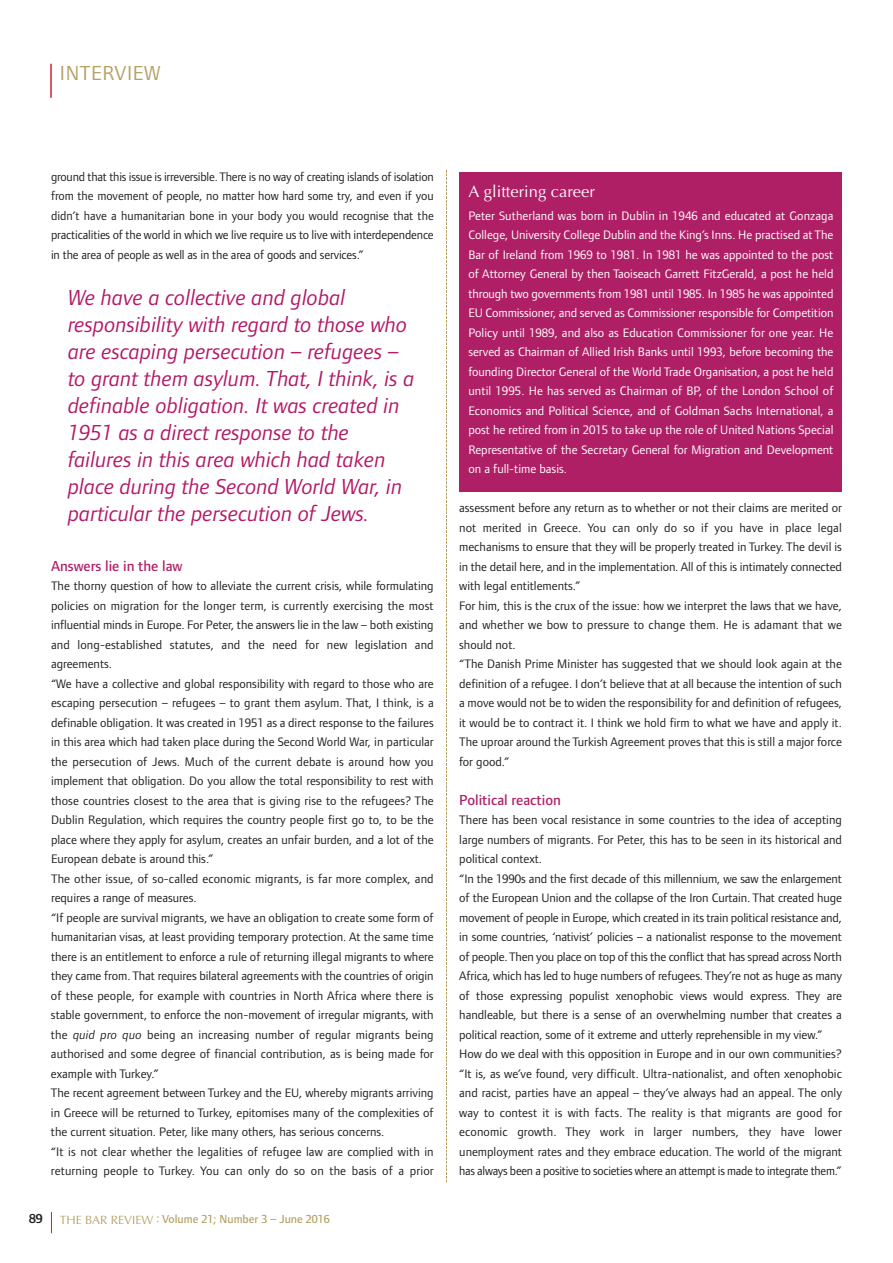
<style>
.page{position:relative;width:893px;height:1263px;background:#fff}
.page>*{position:absolute;margin:0;border:0;box-sizing:border-box;transform-origin:0 0}
.t1{font:italic 22.5px/27px "Foundry Form Sans";color:#b21866}
.t2{font:21px "Foundry Form Sans";letter-spacing:.025em;color:#b5a267}
.t3{font:16.5px "Optima";color:#fff}
.t4{font:500 15px "Foundry Form Sans";color:#af1f66}
.t5{font:600 13.5px "Foundry Form Sans";color:#231f20}
.t6{font:12.75px/19.5px "Foundry Form Sans";color:#231f20}
.t7{font:12.75px/19.5px "Foundry Form Sans";color:#fff;text-align:justify}
.t8{font:500 12px "Foundry Form Sans";color:#b5a267}
.s1{font-style:italic}
.s2{font-family:"Optima";font-weight:400}
</style>
<div class="page">
<svg style="left:51px;top:1212px;width:1px;height:21px"></svg>
<svg style="left:446px;top:170px;width:1px;height:1012px"></svg>
<hr style="left:51px;top:64px;width:1px;height:34px;background:#d81e35">
<div style="left:460px;top:173px;width:382px;height:319px;background:#af1f66"></div>
<h2 class="t2" style="left:60px;top:65px;width:102px">INTERVIEW</h2>
<p class="t6" style="left:51px;top:168px;width:384px;text-align:justify">ground that this issue is irreversible.There is no way of creating islands of isolation from the movement of people, no matter how hard some try, and even if you didn’t have a humanitarian bone in your body you would recognise that the practicalities of the world in which we live require us to live with interdependence in the area of people as well as in the area of goods and services.”</p>
<p class="t1" style="left:68px;top:284px;width:348px">We have a collective and global responsibility with regard to those who are escaping persecution – refugees – to grant them asylum. That, I think, is a definable obligation. It was created in 1951 as a direct response to the failures in this area which had taken place during the Second World War, in particular the persecution of Jews.</p>
<p class="t4" style="left:51px;top:560px;width:133px">Answers lie in the law</p>
<p class="t6" style="left:51px;top:577px;width:384px">The thorny question of how to alleviate the current crisis, while formulating policies on migration for the longer term, is currently exercising the most influential minds in Europe. For Peter, the answers lie in the law – both existing and long-established statutes, and the need for new legislation and agreements.<br>“We have a collective and global responsibility with regard to those who are escaping persecution – refugees – to grant them asylum. That, I think, is a definable obligation. It was created in 1951 as a direct response to the failures in this area which had taken place during the Second World War, in particular the persecution of Jews. Much of the current debate is around how you implement that obligation. Do you allow the total responsibility to rest with those countries closest to the area that is giving rise to the refugees? The Dublin Regulation, which requires the country people first go to, to be the place where they apply for asylum, creates an unfair burden, and a lot of the European debate is around this.”<br>The other issue, of so-called economic migrants, is far more complex, and requires a range of measures.<br>“If people are survival migrants, we have an obligation to create some form of humanitarian visas, at least providing temporary protection. At the same time there is an entitlement to enforce a rule of returning illegal migrants to where they came from. That requires bilateral agreements with the countries of origin of these people, for example with countries in North Africa where there is stable government, to enforce the non-movement of irregular migrants, with the <span class="s1">quid pro quo</span> being an increasing number of regular migrants being authorised and some degree of financial contribution, as is being made for example with Turkey.”<br>The recent agreement between Turkey and the EU, whereby migrants arriving in Greece will be returned to Turkey, epitomises many of the complexities of the current situation. Peter, like many others, has serious concerns.<br>“It is not clear whether the legalities of refugee law are complied with in returning people to Turkey. You can only do so on the basis of a prior</p>
<p class="t5" style="left:29px;top:1213px;width:15px">89</p>
<p class="t8" style="left:60px;top:1214px;width:271px"><span class="s2">THE BAR REVIEW</span> : Volume 21; Number 3 – June 2016</p>
<p class="t3" style="left:468px;top:182px;width:128px">A glittering career</p>
<p class="t7" style="left:468px;top:207px;width:367px">Peter Sutherland was born in Dublin in 1946 and educated at Gonzaga College, University College Dublin and the King’s Inns. He practised at The Bar of Ireland from 1969 to 1981. In 1981 he was appointed to the post of Attorney General by then Taoiseach Garrett FitzGerald, a post he held through two governments from 1981 until 1985. In 1985 he was appointed EU Commissioner, and served as Commissioner responsible for Competition Policy until 1989, and also as Education Commissioner for one year. He served as Chairman of Allied Irish Banks until 1993, before becoming the founding Director General of the World Trade Organisation, a post he held until 1995. He has served as Chairman of BP, of the London School of Economics and Political Science, and of Goldman Sachs International, a post he retired from in 2015 to take up the role of United Nations Special Representative of the Secretary General for Migration and Development on a full-time basis.</p>
<p class="t6" style="left:459px;top:499px;width:384px">assessment before any return as to whether or not their claims are merited or not merited in Greece. You can only do so if you have in place legal mechanisms to ensure that they will be properly treated in Turkey. The devil is in the detail here, and in the implementation. All of this is intimately connected with legal entitlements.”<br>For him, this is the crux of the issue: how we interpret the laws that we have, and whether we bow to pressure to change them. He is adamant that we should not.<br>“The Danish Prime Minister has suggested that we should look again at the definition of a refugee. I don’t believe that at all because the intention of such a move would not be to widen the responsibility for and definition of refugees, it would be to contract it. I think we hold firm to what we have and apply it.<br>The uproar around the Turkish Agreement proves that this is still a major force for good.”</p>
<p class="t4" style="left:459px;top:794px;width:103px">Political reaction</p>
<p class="t6" style="left:459px;top:811px;width:384px">There has been vocal resistance in some countries to the idea of accepting large numbers of migrants. For Peter, this has to be seen in its historical and political context.<br>“In the 1990s and the first decade of this millennium, we saw the enlargement of the European Union and the collapse of the Iron Curtain. That created huge movement of people in Europe, which created in its train political resistance and, in some countries, ‘nativist’ policies – a nationalist response to the movement of people.Then you place on top of this the conflict that has spread across North Africa, which has led to huge numbers of refugees. They’re not as huge as many of those expressing populist xenophobic views would express. They are handleable, but there is a sense of an overwhelming number that creates a political reaction, some of it extreme and utterly reprehensible in my view.” How do we deal with this opposition in Europe and in our own communities? “It is, as we’ve found, very difficult. Ultra-nationalist, and often xenophobic and racist, parties have an appeal – they’ve always had an appeal. The only way to contest it is with facts. The reality is that migrants are good for economic growth. They work in larger numbers, they have lower unemployment rates and they embrace education. The world of the migrant has always been a positive to societies where an attempt is made to integrate them.”</p>
</div>
